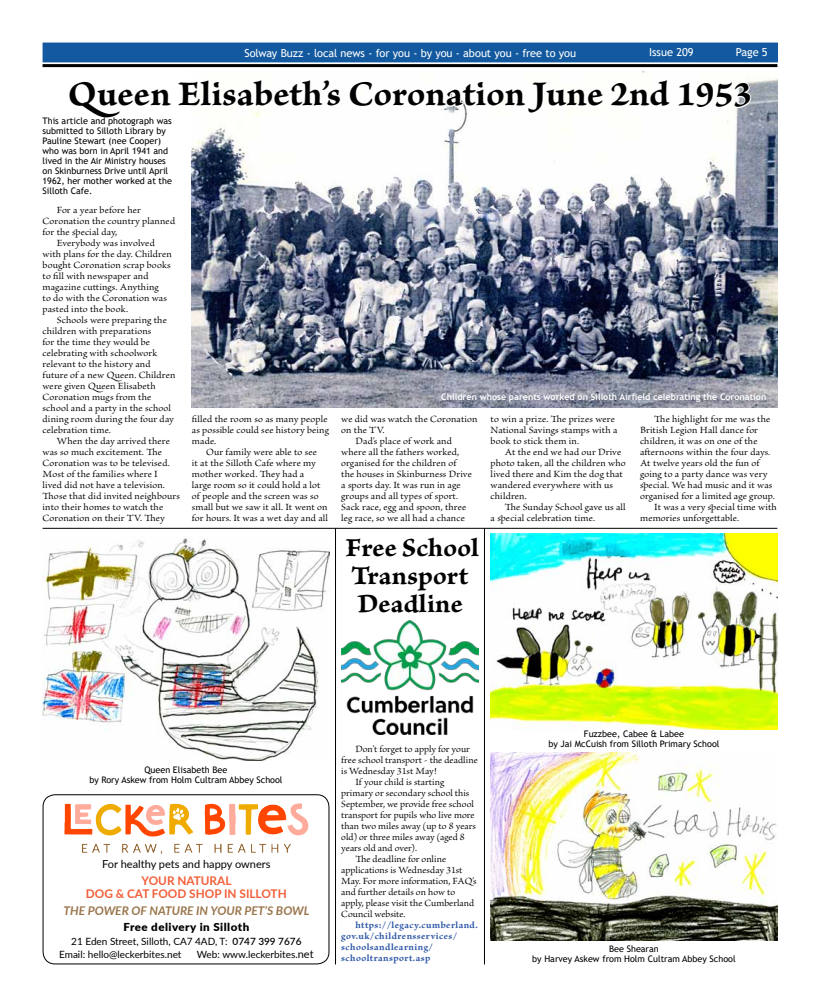
<style>
.page{position:relative;width:820px;height:1007px;background:#fff}
.page>*{position:absolute;margin:0;border:0;box-sizing:border-box;transform-origin:0 0}
.t1{font:36px "Brioso Pro Bold Capt";color:#000}
.t2{font:27px/28px "Brioso Pro Bold Capt";letter-spacing:.005em;color:#000}
.t3{font:700 12px/13px "Lato";color:#f35e38;text-align:center}
.t4{font:italic 700 12px "Lato";color:#9b764d}
.t5{font:11px "Trebuchet MS";letter-spacing:-.005em;color:#fff}
.t6{font:11px "Lato";color:#000}
.t7{font:900 11px "Lato";letter-spacing:.04em;color:#000;scale:1.05 1}
.t8{font:10px "Brioso Pro";letter-spacing:.01em;color:#000}
.t9{font:10px/13.2px "Lato";color:#000}
.t10{font:700 10px "Brioso Pro";letter-spacing:.045em;color:#2d57a7}
.t11{font:9px/10px "Trebuchet MS";color:#000;text-align:center}
.t12{font:700 9px "Trebuchet MS";color:#fff}
.s1{font-weight:600}
.s2{font-size:11px}
</style>
<div class="page">
<hr style="left:43px;top:64px;width:734px;height:3px;background:#000">
<div style="left:43px;top:43px;width:734px;height:19px;background:#13599f"></div>
<img style="left:192px;top:78px;width:585px;height:329px">
<svg style="left:68px;top:42px;width:274px;height:163px"></svg>
<svg style="left:348px;top:62px;width:403px;height:93px"></svg>
<img style="left:43px;top:538px;width:286px;height:222px">
<hr style="left:43px;top:528px;width:734px;height:1px;background:#000">
<img style="left:341px;top:620px;width:137px;height:114px">
<img style="left:490px;top:534px;width:287px;height:195px">
<img style="left:490px;top:752px;width:287px;height:188px">
<hr style="left:484px;top:528px;width:1px;height:436px;background:#000">
<hr style="left:335px;top:528px;width:1px;height:436px;background:#000">
<div style="left:43px;top:794px;width:286px;height:170px;border:1px solid #000;border-radius:12px"></div>
<img style="left:50px;top:796px;width:273px;height:58px">
<p class="t5" style="left:244px;top:46px;width:333px">Solway Buzz - local news - for you - by you - about you - free to you</p>
<p class="t5" style="left:648px;top:45px;width:46px">Issue 209</p>
<p class="t5" style="left:735px;top:45px;width:33px">Page 5</p>
<p class="t1" style="left:68px;top:72px;width:685px">Queen Elisabeth’s Coronation June 2nd 1953</p>
<p class="t11" style="left:43px;top:116px;width:131px;text-align:left">This article and photograph was submitted to Silloth Library by<br>Pauline Stewart (nee Cooper) who was born in April 1941 and lived in the Air Ministry houses on Skinburness Drive until April<br>1962, her mother worked at the<br>Silloth Cafe.</p>
<p class="t8" style="left:57px;top:204px;width:86px">For a year before her</p>
<p class="t8" style="left:43px;top:215px;width:134px">Coronation the country planned</p>
<p class="t8" style="left:43px;top:226px;width:76px">for the special day,</p>
<p class="t8" style="left:57px;top:237px;width:99px">Everybody was involved</p>
<p class="t8" style="left:43px;top:248px;width:131px">with plans for the day. Children</p>
<p class="t8" style="left:43px;top:259px;width:130px">bought Coronation scrap books</p>
<p class="t8" style="left:43px;top:270px;width:107px">to fill with newspaper and</p>
<p class="t8" style="left:43px;top:281px;width:118px">magazine cuttings. Anything</p>
<p class="t8" style="left:43px;top:292px;width:126px">to do with the Coronation was</p>
<p class="t8" style="left:43px;top:303px;width:87px">pasted into the book.</p>
<p class="t8" style="left:57px;top:314px;width:111px">Schools were preparing the</p>
<p class="t8" style="left:43px;top:325px;width:110px">children with preparations</p>
<p class="t8" style="left:43px;top:336px;width:109px">for the time they would be</p>
<p class="t8" style="left:43px;top:347px;width:116px">celebrating with schoolwork</p>
<p class="t8" style="left:43px;top:358px;width:109px">relevant to the history and</p>
<p class="t8" style="left:43px;top:369px;width:134px">future of a new Queen. Children</p>
<p class="t8" style="left:43px;top:380px;width:114px">were given Queen Elisabeth</p>
<p class="t8" style="left:43px;top:391px;width:110px">Coronation mugs from the</p>
<p class="t8" style="left:43px;top:402px;width:130px">school and a party in the school</p>
<p class="t8" style="left:43px;top:413px;width:133px">dining room during the four day</p>
<p class="t8" style="left:43px;top:424px;width:70px">celebration time.</p>
<p class="t8" style="left:57px;top:435px;width:115px">When the day arrived there</p>
<p class="t8" style="left:43px;top:446px;width:121px">was so much excitement. The</p>
<p class="t8" style="left:43px;top:457px;width:129px">Coronation was to be televised.</p>
<p class="t8" style="left:43px;top:468px;width:117px">Most of the families where I</p>
<p class="t8" style="left:43px;top:479px;width:124px">lived did not have a television.</p>
<p class="t8" style="left:43px;top:490px;width:139px">Those that did invited neighbours</p>
<p class="t8" style="left:43px;top:501px;width:122px">into their homes to watch the</p>
<p class="t8" style="left:43px;top:512px;width:124px">Coronation on their TV. They</p>
<p class="t8" style="left:192px;top:413px;width:137px">filled the room so as many people</p>
<p class="t8" style="left:192px;top:424px;width:138px">as possible could see history being</p>
<p class="t8" style="left:192px;top:435px;width:26px">made.</p>
<p class="t8" style="left:206px;top:446px;width:112px">Our family were able to see</p>
<p class="t8" style="left:192px;top:457px;width:125px">it at the Silloth Cafe where my</p>
<p class="t8" style="left:192px;top:468px;width:114px">mother worked. They had a</p>
<p class="t8" style="left:192px;top:479px;width:130px">large room so it could hold a lot</p>
<p class="t8" style="left:192px;top:490px;width:128px">of people and the screen was so</p>
<p class="t8" style="left:192px;top:501px;width:137px">small but we saw it all. It went on</p>
<p class="t8" style="left:192px;top:512px;width:138px">for hours. It was a wet day and all</p>
<p class="t12" style="left:441px;top:390px;width:326px">Children whose parents worked on Silloth Airfield celebrating the Coronation</p>
<p class="t8" style="left:341px;top:413px;width:138px">we did was watch the Coronation</p>
<p class="t8" style="left:341px;top:424px;width:45px">on the TV.</p>
<p class="t8" style="left:355px;top:435px;width:98px">Dad’s place of work and</p>
<p class="t8" style="left:341px;top:446px;width:119px">where all the fathers worked,</p>
<p class="t8" style="left:341px;top:457px;width:117px">organised for the children of</p>
<p class="t8" style="left:341px;top:468px;width:132px">the houses in Skinburness Drive</p>
<p class="t8" style="left:341px;top:479px;width:121px">a sports day. It was run in age</p>
<p class="t8" style="left:341px;top:490px;width:118px">groups and all types of sport.</p>
<p class="t8" style="left:341px;top:501px;width:126px">Sack race, egg and spoon, three</p>
<p class="t8" style="left:341px;top:512px;width:125px">leg race, so we all had a chance</p>
<p class="t2" style="left:345px;top:534px;width:135px">Free School<br>Transport<br>Deadline</p>
<p class="t8" style="left:490px;top:413px;width:126px">to win a prize. The prizes were</p>
<p class="t8" style="left:490px;top:424px;width:128px">National Savings stamps with a</p>
<p class="t8" style="left:490px;top:435px;width:90px">book to stick them in.</p>
<p class="t8" style="left:504px;top:446px;width:118px">At the end we had our Drive</p>
<p class="t8" style="left:490px;top:457px;width:136px">photo taken, all the children who</p>
<p class="t8" style="left:490px;top:468px;width:134px">lived there and Kim the dog that</p>
<p class="t8" style="left:490px;top:479px;width:124px">wandered everywhere with us</p>
<p class="t8" style="left:490px;top:490px;width:38px">children.</p>
<p class="t8" style="left:504px;top:501px;width:122px">The Sunday School gave us all</p>
<p class="t8" style="left:490px;top:512px;width:106px">a special celebration time.</p>
<p class="t8" style="left:654px;top:413px;width:118px">The highlight for me was the</p>
<p class="t8" style="left:639px;top:424px;width:119px">British Legion Hall dance for</p>
<p class="t8" style="left:639px;top:435px;width:119px">children, it was on one of the</p>
<p class="t8" style="left:639px;top:446px;width:132px">afternoons within the four days.</p>
<p class="t8" style="left:639px;top:457px;width:121px">At twelve years old the fun of</p>
<p class="t8" style="left:639px;top:468px;width:129px">going to a party dance was very</p>
<p class="t8" style="left:639px;top:479px;width:134px">special. We had music and it was</p>
<p class="t8" style="left:639px;top:490px;width:136px">organised for a limited age group.</p>
<p class="t8" style="left:654px;top:501px;width:124px">It was a very special time with</p>
<p class="t8" style="left:639px;top:512px;width:101px">memories unforgettable.</p>
<p class="t11" style="left:89px;top:764px;width:195px">Queen Elisabeth Bee<br>by Rory Askew from Holm Cultram Abbey School</p>
<p class="t6" style="left:102px;top:855px;width:170px">For healthy pets and happy owners</p>
<p class="t3" style="left:86px;top:873px;width:202px">YOUR NATURAL<br>DOG &amp; CAT FOOD SHOP IN SILLOTH</p>
<p class="t4" style="left:63px;top:901px;width:248px">THE POWER OF NATURE IN YOUR PET’S BOWL</p>
<p class="t7" style="left:123px;top:918px;width:121px">Free delivery in Silloth</p>
<p class="t9" style="left:59px;top:934px;width:244px;text-indent:12px">21 Eden Street, Silloth, CA7 4AD, T: <span class="s1">0747 399 7676<br></span>Email: hello@leckerbites.net</p>
<p class="t9" style="left:197px;top:947px;width:118px">Web: www.leckerbites.<span class="s2">net</span></p>
<p class="t11" style="left:548px;top:728px;width:173px">Fuzzbee, Cabee &amp; Labee<br>by Jai McCuish from Silloth Primary School</p>
<p class="t8" style="left:355px;top:743px;width:116px">Don’t forget to apply for your</p>
<p class="t8" style="left:341px;top:754px;width:138px">free school transport - the deadline</p>
<p class="t8" style="left:341px;top:765px;width:97px">is Wednesday 31st May!</p>
<p class="t8" style="left:355px;top:776px;width:90px">If your child is starting</p>
<p class="t8" style="left:341px;top:787px;width:130px">primary or secondary school this</p>
<p class="t8" style="left:341px;top:798px;width:134px">September, we provide free school</p>
<p class="t8" style="left:341px;top:809px;width:135px">transport for pupils who live more</p>
<p class="t8" style="left:341px;top:820px;width:136px">than two miles away (up to 8 years</p>
<p class="t8" style="left:341px;top:831px;width:125px">old) or three miles away (aged 8</p>
<p class="t8" style="left:341px;top:842px;width:77px">years old and over).</p>
<p class="t8" style="left:355px;top:853px;width:92px">The deadline for online</p>
<p class="t8" style="left:341px;top:864px;width:123px">applications is Wednesday 31st</p>
<p class="t8" style="left:341px;top:875px;width:137px">May. For more information, FAQ’s</p>
<p class="t8" style="left:341px;top:886px;width:115px">and further details on how to</p>
<p class="t8" style="left:341px;top:897px;width:135px">apply, please visit the Cumberland</p>
<p class="t8" style="left:341px;top:908px;width:66px">Council website.</p>
<p class="t10" style="left:355px;top:919px;width:124px">https://legacy.cumberland.</p>
<p class="t10" style="left:341px;top:930px;width:117px">gov.uk/childrensservices/</p>
<p class="t10" style="left:341px;top:941px;width:93px">schoolsandlearning/</p>
<p class="t10" style="left:341px;top:952px;width:91px">schooltransport.asp</p>
<p class="t11" style="left:532px;top:943px;width:205px">Bee Shearan<br>by Harvey Askew from Holm Cultram Abbey School</p>
</div>
